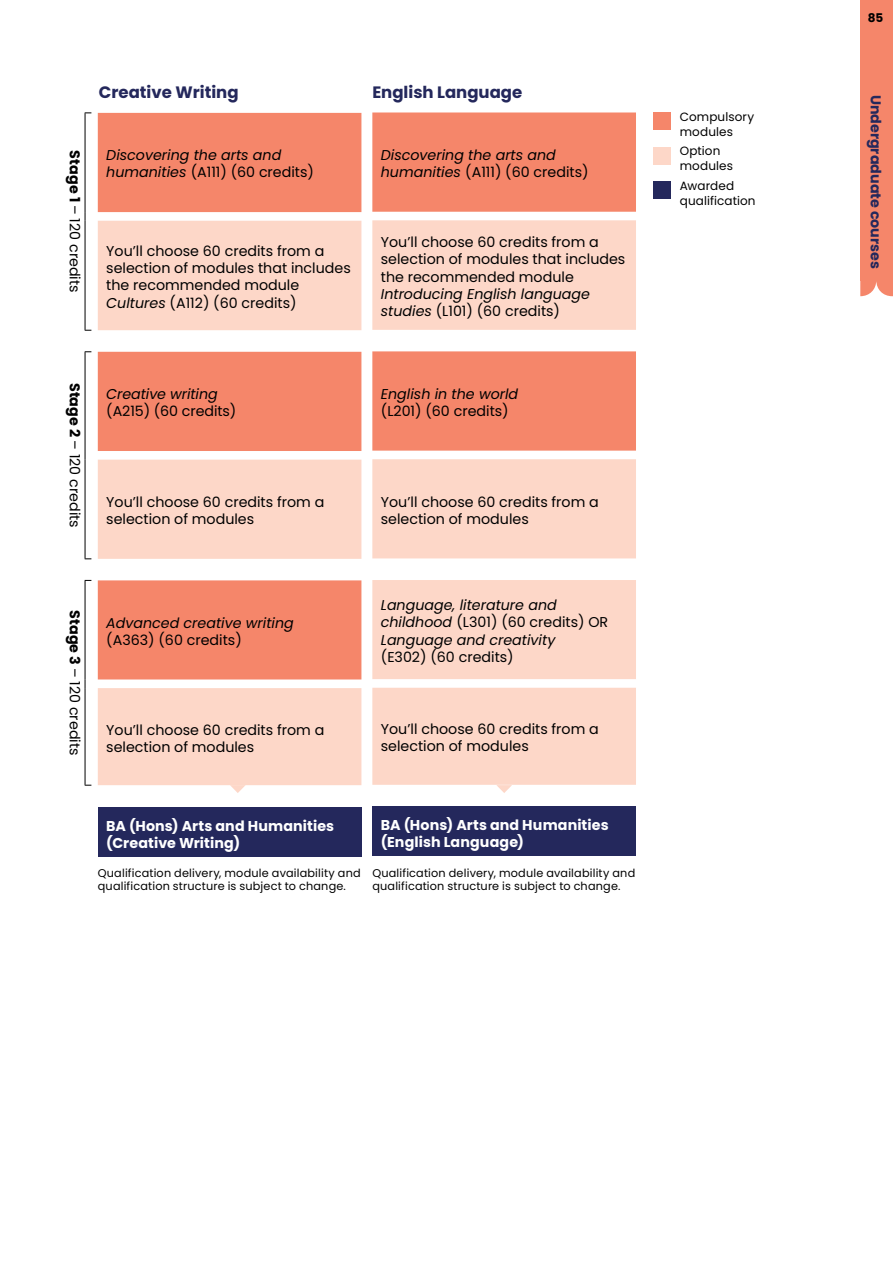
<style>
.page{position:relative;width:893px;height:1263px;background:#fff}
.page>*{position:absolute;margin:0;border:0;box-sizing:border-box;transform-origin:0 0}
.t1{font:700 16.5px "Poppins";color:#24285c}
.t2{font:14.25px/17.1px "Poppins";color:#000}
.t3{font:italic 14.25px/17.1px "Poppins";color:#000}
.t4{font:700 14.25px/17.1px "Poppins";letter-spacing:.01em;color:#fff}
.t5{font:700 14.25px "Poppins";color:#24285c}
.t6{font:12px/15px "Poppins";letter-spacing:.01em;color:#000}
.t7{font:700 12px "Poppins";color:#000}
.t8{font:11.25px/13.5px "Poppins";letter-spacing:.015em;color:#000}
.s1{font-weight:700}
.s2{font-style:normal}
.s3{font-style:italic}
</style>
<div class="page">
<svg style="left:98px;top:113px;width:263px;height:108px;background:#f58f76"></svg>
<svg style="left:98px;top:221px;width:263px;height:564px;background:#fabeac"></svg>
<div style="left:98px;top:807px;width:263px;height:49px;background:#24285c"></div>
<hr style="left:85px;top:113px;width:1px;height:99px;background:#000">
<hr style="left:85px;top:221px;width:1px;height:109px;background:#000">
<hr style="left:85px;top:352px;width:1px;height:99px;background:#000">
<hr style="left:85px;top:460px;width:1px;height:98px;background:#000">
<hr style="left:85px;top:581px;width:1px;height:98px;background:#000">
<hr style="left:85px;top:688px;width:1px;height:97px;background:#000">
<div style="left:372px;top:112px;width:264px;height:100px;background:#f5866a"></div>
<svg style="left:372px;top:220px;width:264px;height:565px;background:#fbcdbd"></svg>
<div style="left:372px;top:806px;width:264px;height:50px;background:#24285c"></div>
<div style="left:653px;top:112px;width:18px;height:18px;background:#f5866a"></div>
<div style="left:653px;top:147px;width:18px;height:17px;background:#fdd7c8"></div>
<div style="left:653px;top:181px;width:18px;height:18px;background:#24285c"></div>
<svg style="left:230px;top:785px;width:16px;height:8px"></svg>
<svg style="left:496px;top:785px;width:16px;height:8px"></svg>
<svg style="left:860px;top:281px;width:33px;height:15px"></svg>
<div style="left:860px;top:0;width:33px;height:281px;background:#f5866a"></div>
<p class="t1" style="left:99px;top:83px;width:141px">Creative Writing</p>
<p class="t1" style="left:372px;top:83px;width:151px">English Language</p>
<p class="t2" style="left:83px;top:150px;width:144px;rotate:90deg"><span class="s1">Stage 1</span> – 120 credits</p>
<p class="t3" style="left:106px;top:147px;width:209px">Discovering the arts and humanities <span class="s2">(A111) (60 credits)</span></p>
<p class="t2" style="left:106px;top:243px;width:246px">You’ll choose 60 credits from a selection of modules that includes the recommended module<br><span class="s3">Cultures</span> (A112) (60 credits)</p>
<p class="t2" style="left:83px;top:383px;width:147px;rotate:90deg"><span class="s1">Stage 2</span> – 120 credits</p>
<p class="t3" style="left:106px;top:386px;width:113px">Creative writing</p>
<p class="t2" style="left:106px;top:403px;width:132px">(A215) (60 credits)</p>
<p class="t2" style="left:106px;top:494px;width:219px">You’ll choose 60 credits from a selection of modules</p>
<p class="t3" style="left:381px;top:146px;width:209px">Discovering the arts and humanities <span class="s2">(A111) (60 credits)</span></p>
<p class="t2" style="left:381px;top:234px;width:246px">You’ll choose 60 credits from a selection of modules that includes the recommended module</p>
<p class="t3" style="left:381px;top:285px;width:211px">Introducing English language studies <span class="s2">(L101) (60 credits)</span></p>
<p class="t3" style="left:381px;top:385px;width:139px">English in the world</p>
<p class="t2" style="left:381px;top:402px;width:129px">(L201) (60 credits)</p>
<p class="t2" style="left:381px;top:493px;width:219px">You’ll choose 60 credits from a selection of modules</p>
<p class="t2" style="left:83px;top:610px;width:147px;rotate:90deg"><span class="s1">Stage 3</span> – 120 credits</p>
<p class="t3" style="left:106px;top:614px;width:189px">Advanced creative writing</p>
<p class="t2" style="left:106px;top:631px;width:137px">(A363) (60 credits)</p>
<p class="t2" style="left:106px;top:721px;width:219px">You’ll choose 60 credits from a selection of modules</p>
<p class="t3" style="left:381px;top:597px;width:229px">Language, literature and childhood <span class="s2">(L301) (60 credits) OR<br></span>Language and creativity</p>
<p class="t2" style="left:381px;top:648px;width:134px">(E302) (60 credits)</p>
<p class="t2" style="left:381px;top:721px;width:219px">You’ll choose 60 credits from a selection of modules</p>
<p class="t4" style="left:106px;top:817px;width:229px">BA (Hons) Arts and Humanities (Creative Writing)</p>
<p class="t8" style="left:98px;top:866px;width:264px">Qualification delivery, module availability and qualification structure is subject to change.</p>
<p class="t4" style="left:381px;top:817px;width:229px">BA (Hons) Arts and Humanities (English Language)</p>
<p class="t8" style="left:372px;top:866px;width:264px">Qualification delivery, module availability and qualification structure is subject to change.</p>
<p class="t6" style="left:680px;top:109px;width:76px">Compulsory modules</p>
<p class="t6" style="left:680px;top:144px;width:55px">Option modules</p>
<p class="t6" style="left:680px;top:178px;width:77px">Awarded qualification</p>
<p class="t7" style="left:868px;top:11px;width:17px">85</p>
<p class="t5" style="left:884px;top:95px;width:176px;rotate:90deg">Undergraduate courses</p>
</div>
